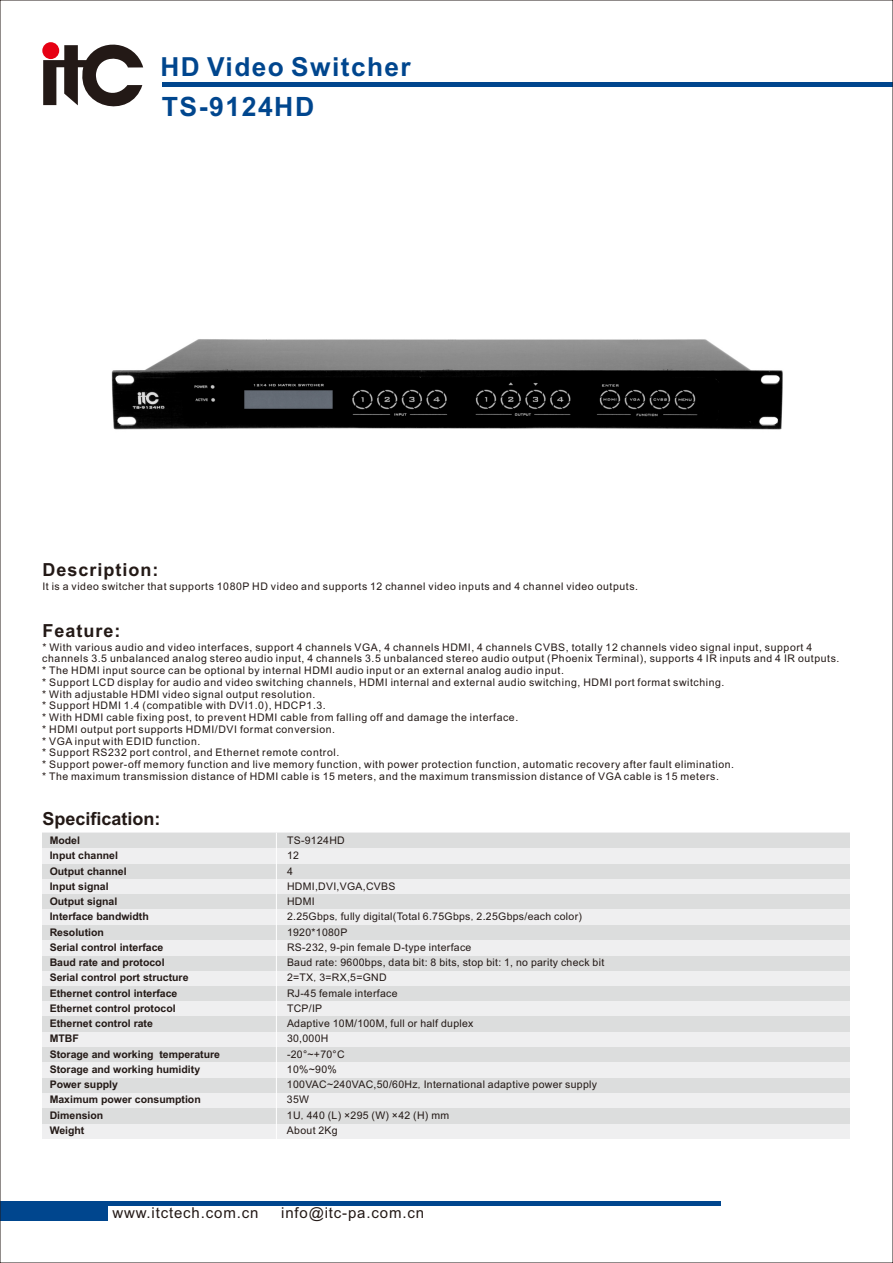
<style>
.page{position:relative;width:893px;height:1263px;background:#fff}
.page>*{position:absolute;margin:0;border:0;box-sizing:border-box;transform-origin:0 0}
.t1{font:700 26.55px "Arial";letter-spacing:.055em;color:#00468e}
.t2{font:700 26.25px "Arial";letter-spacing:.055em;color:#00468e}
.t3{font:700 18px "Arial";letter-spacing:.055em;color:#231916}
.t4{font:700 18px "Arial";color:#231916}
.t5{font:15px "Arial";letter-spacing:.055em;color:#231916}
.t6{font:10.5px/11.7px "Arial";letter-spacing:.055em;color:#231916}
.t7{font:10.5px/15.3px "Arial";letter-spacing:.03em;color:#231916}
.t8{font:700 10.5px/15.3px "Arial";color:#231916}
.s1{font-family:"Sim Hei"}
</style>
<div class="page">
<hr style="left:0;top:1202px;width:720px;height:4px;background:#00468e">
<div style="left:0;top:1202px;width:108px;height:18px;background:#00468e"></div>
<hr style="left:163px;top:82px;width:730px;height:4px;background:#00468e">
<svg style="left:43px;top:42px;width:100px;height:65px"></svg>
<div style="left:42px;top:833px;width:808px;height:306px;background:#efeff0"></div>
<div style="left:42px;top:833px;width:808px;height:15px;background:#dcdddd"></div>
<div style="left:42px;top:863px;width:808px;height:15px;background:#dcdddd"></div>
<div style="left:42px;top:894px;width:808px;height:15px;background:#dcdddd"></div>
<div style="left:42px;top:925px;width:808px;height:15px;background:#dcdddd"></div>
<div style="left:42px;top:1016px;width:808px;height:15px;background:#dcdddd"></div>
<div style="left:42px;top:956px;width:808px;height:14px;background:#dcdddd"></div>
<div style="left:42px;top:986px;width:808px;height:15px;background:#dcdddd"></div>
<div style="left:42px;top:1046px;width:808px;height:15px;background:#dcdddd"></div>
<div style="left:42px;top:1108px;width:808px;height:16px;background:#dcdddd"></div>
<div style="left:42px;top:1078px;width:808px;height:15px;background:#dcdddd"></div>
<hr style="left:276px;top:833px;width:1px;height:306px;background:#fff">
<img style="left:111px;top:339px;width:672px;height:91px">
<h2 class="t2" style="left:160px;top:57px;width:252px">HD Video Switcher</h2>
<h1 class="t1" style="left:162px;top:97px;width:154px">TS-9124HD</h1>
<h3 class="t3" style="left:42px;top:563px;width:118px">Description:</h3>
<p class="t6" style="left:42px;top:581px;width:597px">It is a video switcher that supports 1080P HD video and supports 12 channel video inputs and 4 channel video outputs.</p>
<h3 class="t3" style="left:42px;top:624px;width:80px">Feature:</h3>
<p class="t6" style="left:42px;top:642px;width:799px">* With various audio and video interfaces, support 4 channels VGA, 4 channels HDMI, 4 channels CVBS, totally 12 channels video signal input, support 4 channels 3.5 unbalanced analog stereo audio input, 4 channels 3.5 unbalanced stereo audio output (Phoenix Terminal), supports 4 IR inputs and 4 IR outputs. * The HDMI input source can be optional by internal HDMI audio input or an external analog audio input.<br>* Support LCD display for audio and video switching channels, HDMI internal and external audio switching, HDMI port format switching.<br>* With adjustable HDMI video signal output resolution.<br>* Support HDMI 1.4 (compatible with DVI1.0), HDCP1.3.<br>* With HDMI cable fixing post, to prevent HDMI cable from falling off and damage the interface.<br>* HDMI output port supports HDMI/DVI format conversion.<br>* VGA input with EDID function.<br>* Support RS232 port control, and Ethernet remote control.<br>* Support power-off memory function and live memory function, with power protection function, automatic recovery after fault elimination.<br>* The maximum transmission distance of HDMI cable is 15 meters, and the maximum transmission distance of VGA cable is 15 meters.</p>
<h3 class="t4" style="left:42px;top:811px;width:120px">Specification:</h3>
<p class="t8" style="left:50px;top:834px;width:172px">Model<br>Input channel<br>Output channel<br>Input signal<br>Output signal<br>Interface bandwidth<br>Resolution<br>Serial control interface<br>Baud rate and protocol<br>Serial control port structure<br>Ethernet control interface<br>Ethernet control protocol<br>Ethernet control rate<br>MTBF<br>Storage and working temperature<br>Storage and working humidity<br>Power supply<br>Maximum power consumption<br>Dimension<br>Weight</p>
<p class="t7" style="left:287px;top:834px;width:319px">TS-9124HD<br>12<br>4<br>HDMI,DVI,VGA,CVBS<br>HDMI<br>2.25Gbps<span class="s1">,</span>fully digital(Total 6.75Gbps<span class="s1">,</span>2.25Gbps/each color)<br>1920*1080P<br>RS-232, 9-pin female D-type interface<br>Baud rate: 9600bps, data bit: 8 bits, stop bit: 1, no parity check bit<br>2=TX<span class="s1">,</span>3=RX,5=GND<br>RJ-45 female interface<br>TCP/IP<br>Adaptive 10M/100M, full or half duplex<br>30,000H<br>-20°~+70°C<br>10%~90%<br>100VAC~240VAC,50/60Hz<span class="s1">,</span>International adaptive power supply<br>35W<br>1U<span class="s1">,</span>440 (L) ×295 (W) ×42 (H) mm<br>About 2Kg</p>
<h3 class="t5" style="left:112px;top:1207px;width:147px">www.itctech.com.cn</h3>
<h3 class="t5" style="left:281px;top:1207px;width:144px">info@itc-pa.com.cn</h3>
</div>
